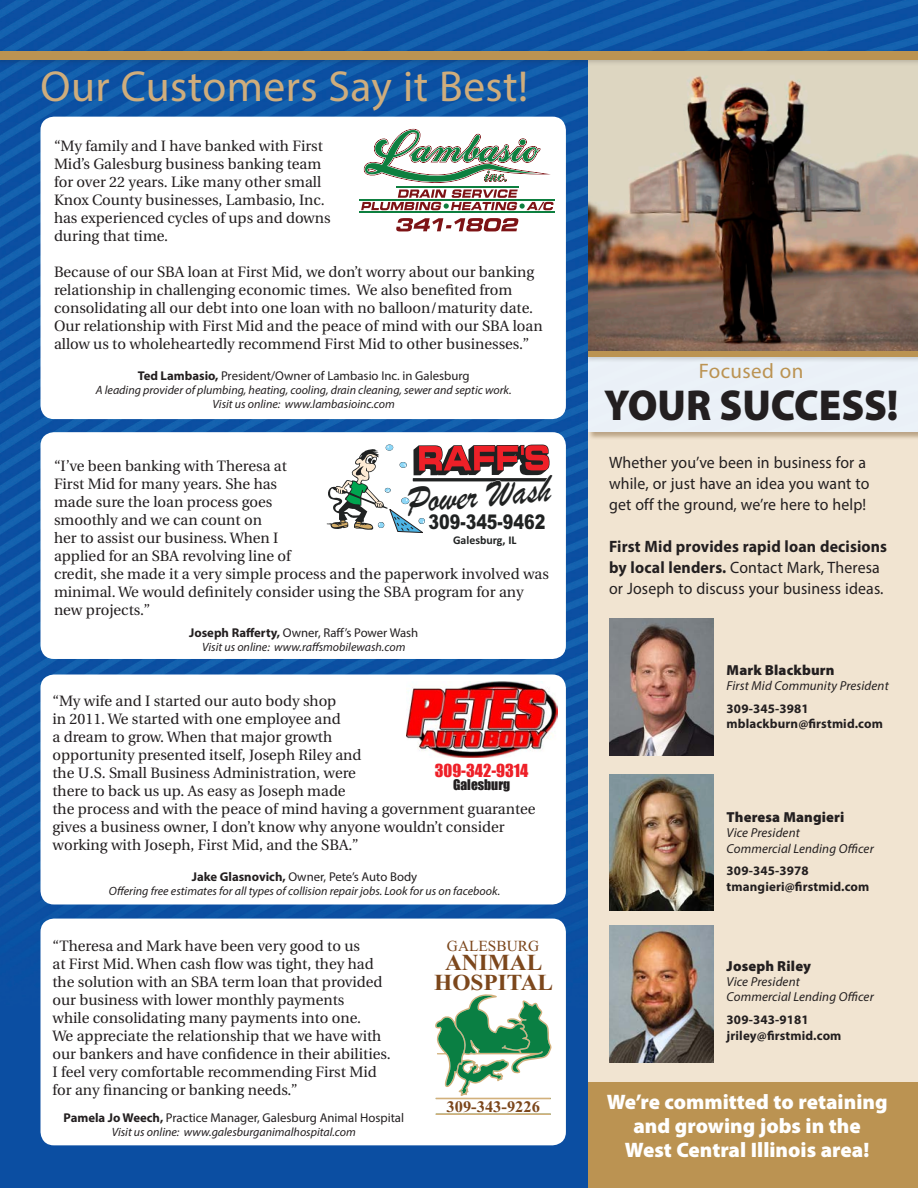
<style>
.page{position:relative;width:918px;height:1188px;background:#fff}
.page>*{position:absolute;margin:0;border:0;box-sizing:border-box;transform-origin:0 0}
.t1{font:43.5px "Myriad Pro";letter-spacing:.01em;color:#cfad7c}
.t2{font:900 43.5px "Myriad Pro";color:#231f20;scale:.94 1}
.t3{font:italic 40.05px "Brush Script";color:#202222;scale:.89 1}
.t4{font:700 22.95px/19.4px "Times New Roman";color:#7c471c;text-align:center}
.t5{font:900 21px/24px "Myriad Pro";color:#fff;text-align:center}
.t6{font:21px "Myriad Pro";letter-spacing:.02em;color:#bb9352}
.t7{font:italic 900 20.25px "Arial";color:#202222;scale:.79 1}
.t8{font:16.5px/21px "Myriad Pro";letter-spacing:.01em;color:#231f20;scale:.96 1}
.t9{font:16.5px "Impact";color:#ee2028}
.t10{font:700 16.2px "Times New Roman";color:#7c471c}
.t11{font:15.3px "Times New Roman";color:#7c471c}
.t12{font:15px/18px "Utopia";color:#231f20}
.t13{font:900 14.55px "Myriad Pro";letter-spacing:.01em;color:#231f20}
.t14{font:13.5px "Impact";color:#231f20}
.t15{font:italic 13.05px "Myriad Pro";letter-spacing:.01em;color:#231f20}
.t16{font:700 13.05px "Myriad Pro";letter-spacing:.01em;color:#231f20}
.t17{font:12.75px "Myriad Pro";color:#231f20}
.t18{font:italic 12px "Myriad Pro";color:#231f20}
.t19{font:700 11.85px "Calibri";color:#202222}
.s1{font-weight:700}
</style>
<div class="page">
<img style="left:0;top:0;width:918px;height:1188px">
<div style="left:588px;top:432px;width:330px;height:756px;background:#f1e4d1"></div>
<img style="left:609px;top:619px;width:105px;height:137px">
<img style="left:609px;top:774px;width:105px;height:137px">
<img style="left:609px;top:926px;width:105px;height:137px">
<img style="left:588px;top:66px;width:330px;height:283px">
<div style="left:587px;top:352px;width:331px;height:88px;background:#5a3200;opacity:.4"></div>
<div style="left:588px;top:353px;width:330px;height:79px;background:#eaf0f7"></div>
<div style="left:583px;top:349px;width:335px;height:15px;background:#231f20;opacity:.2"></div>
<div style="left:588px;top:352px;width:330px;height:5px;background:#bb9352"></div>
<div style="left:0;top:49px;width:918px;height:17px;background:#231f20;opacity:.2"></div>
<div style="left:0;top:51px;width:918px;height:8px;background:#bb9352"></div>
<div style="left:588px;top:1082px;width:330px;height:106px;background:#bb9352"></div>
<div style="left:40px;top:117px;width:526px;height:302px;background:#fff;border-radius:14px"></div>
<div style="left:40px;top:432px;width:526px;height:227px;background:#fff;border-radius:14px"></div>
<div style="left:40px;top:675px;width:526px;height:230px;background:#fff;border-radius:14px"></div>
<div style="left:40px;top:919px;width:526px;height:226px;background:#fff;border-radius:14px"></div>
<hr style="left:360px;top:199px;width:195px;height:1px;background:#0d7f3f">
<hr style="left:360px;top:212px;width:195px;height:1px;background:#0d7f3f">
<svg style="left:361px;top:129px;width:193px;height:81px"></svg>
<svg style="left:396px;top:218px;width:123px;height:13px"></svg>
<img style="left:406px;top:682px;width:152px;height:75px">
<svg style="left:435px;top:994px;width:117px;height:102px"></svg>
<hr style="left:436px;top:1113px;width:115px;height:2px;background:#d2b07b">
<hr style="left:436px;top:1098px;width:115px;height:1px;background:#d2b07b">
<svg style="left:326px;top:445px;width:224px;height:88px"></svg>
<p class="t1" style="left:40px;top:59px;width:489px">Our Customers Say it Best!</p>
<p class="t12" style="left:54px;top:137px;width:278px">“My family and I have banked with First Mid’s Galesburg business banking team for over 22 years. Like many other small Knox County businesses, Lambasio, Inc. has experienced cycles of ups and downs during that time.</p>
<p class="t12" style="left:54px;top:263px;width:490px">Because of our SBA loan at First Mid, we don’t worry about our banking relationship in challenging economic times. We also benefited from consolidating all our debt into one loan with no balloon/maturity date.<br>Our relationship with First Mid and the peace of mind with our SBA loan allow us to wholeheartedly recommend First Mid to other businesses.”</p>
<p class="t17" style="left:138px;top:367px;width:333px"><span class="s1">Ted Lambasio,</span> President/Owner of Lambasio Inc. in Galesburg</p>
<p class="t18" style="left:96px;top:383px;width:417px">A leading provider of plumbing, heating, cooling, drain cleaning, sewer and septic work.</p>
<p class="t18" style="left:213px;top:397px;width:184px">Visit us online: www.lambasioinc.com</p>
<p class="t12" style="left:54px;top:457px;width:496px">“I’ve been banking with Theresa at<br>First Mid for many years. She has<br>made sure the loan process goes<br>smoothly and we can count on<br>her to assist our business. When I<br>applied for an SBA revolving line of<br>credit, she made it a very simple process and the paperwork involved was minimal. We would definitely consider using the SBA program for any new projects.”</p>
<p class="t17" style="left:189px;top:625px;width:231px"><span class="s1">Joseph Rafferty,</span> Owner, Raff’s Power Wash</p>
<p class="t18" style="left:202px;top:640px;width:205px">Visit us online: www.raffsmobilewash.com</p>
<p class="t3" style="left:404px;top:473px;width:164px;rotate:-5deg">Power a h</p>
<p class="t19" style="left:453px;top:532px;width:65px">Galesburg, IL</p>
<p class="t7" style="left:429px;top:509px;width:149px">309-345-9462</p>
<p class="t12" style="left:52px;top:693px;width:311px">“My wife and I started our auto body shop<br>in 2011. We started with one employee and<br>a dream to grow. When that major growth opportunity presented itself, Joseph Riley and the U.S. Small Business Administration, were there to back us up. As easy as Joseph made</p>
<p class="t12" style="left:52px;top:801px;width:485px">the process and with the peace of mind having a government guarantee gives a business owner, I don’t know why anyone wouldn’t consider working with Joseph, First Mid, and the SBA.”</p>
<p class="t17" style="left:192px;top:868px;width:227px"><span class="s1">Jake Glasnovich,</span> Owner, Pete’s Auto Body</p>
<p class="t18" style="left:109px;top:884px;width:393px">Offering free estimates for all types of collision repair jobs. Look for us on facebook.</p>
<p class="t9" style="left:435px;top:757px;width:95px">309-342-9314</p>
<p class="t14" style="left:453px;top:774px;width:59px">Galesburg</p>
<p class="t12" style="left:52px;top:937px;width:309px">“Theresa and Mark have been very good to us</p>
<p class="t12" style="left:52px;top:955px;width:323px">at First Mid. When cash flow was tight, they had</p>
<p class="t12" style="left:52px;top:973px;width:332px">the solution with an SBA term loan that provided</p>
<p class="t12" style="left:52px;top:991px;width:293px">our business with lower monthly payments</p>
<p class="t12" style="left:52px;top:1009px;width:310px">while consolidating many payments into one.</p>
<p class="t12" style="left:52px;top:1027px;width:330px">We appreciate the relationship that we have with</p>
<p class="t12" style="left:52px;top:1045px;width:340px">our bankers and have confidence in their abilities.</p>
<p class="t12" style="left:52px;top:1063px;width:326px">I feel very comfortable recommending First Mid</p>
<p class="t12" style="left:52px;top:1081px;width:247px">for any financing or banking needs.”</p>
<p class="t17" style="left:64px;top:1110px;width:342px"><span class="s1">Pamela Jo Weech,</span> Practice Manager, Galesburg Animal Hospital</p>
<p class="t18" style="left:112px;top:1125px;width:246px">Visit us online: www.galesburganimalhospital.com</p>
<p class="t11" style="left:447px;top:936px;width:94px">GALESBURG</p>
<p class="t4" style="left:434px;top:952px;width:120px">ANIMAL<br>HOSPITAL</p>
<p class="t10" style="left:447px;top:1095px;width:95px">309-343-9226</p>
<p class="t6" style="left:699px;top:358px;width:106px">Focused on</p>
<p class="t2" style="left:604px;top:381px;width:315px">YOUR SUCCESS!</p>
<p class="t8" style="left:609px;top:451px;width:273px">Whether you’ve been in business for a while, or just have an idea you want to get off the ground, we’re here to help!</p>
<p class="t8" style="left:609px;top:535px;width:291px"><span class="s1">First Mid provides rapid loan decisions by local lenders.</span> Contact Mark, Theresa or Joseph to discuss your business ideas.</p>
<p class="t13" style="left:727px;top:662px;width:109px">Mark Blackburn</p>
<p class="t15" style="left:727px;top:678px;width:164px">First Mid Community President</p>
<p class="t16" style="left:727px;top:700px;width:83px">309-345-3981</p>
<p class="t16" style="left:727px;top:715px;width:158px">mblackburn@firstmid.com</p>
<p class="t13" style="left:727px;top:809px;width:119px">Theresa Mangieri</p>
<p class="t15" style="left:727px;top:825px;width:75px">Vice President</p>
<p class="t15" style="left:727px;top:840px;width:149px">Commercial Lending Officer</p>
<p class="t16" style="left:727px;top:863px;width:83px">309-345-3978</p>
<p class="t16" style="left:727px;top:878px;width:144px">tmangieri@firstmid.com</p>
<p class="t13" style="left:727px;top:957px;width:86px">Joseph Riley</p>
<p class="t15" style="left:727px;top:974px;width:75px">Vice President</p>
<p class="t15" style="left:727px;top:989px;width:149px">Commercial Lending Officer</p>
<p class="t16" style="left:727px;top:1011px;width:83px">309-343-9181</p>
<p class="t16" style="left:727px;top:1027px;width:116px">jriley@firstmid.com</p>
<p class="t5" style="left:607px;top:1090px;width:282px">We’re committed to retaining and growing jobs in the</p>
<p class="t5" style="left:625px;top:1138px;width:246px">West Central Illinois area!</p>
</div>
